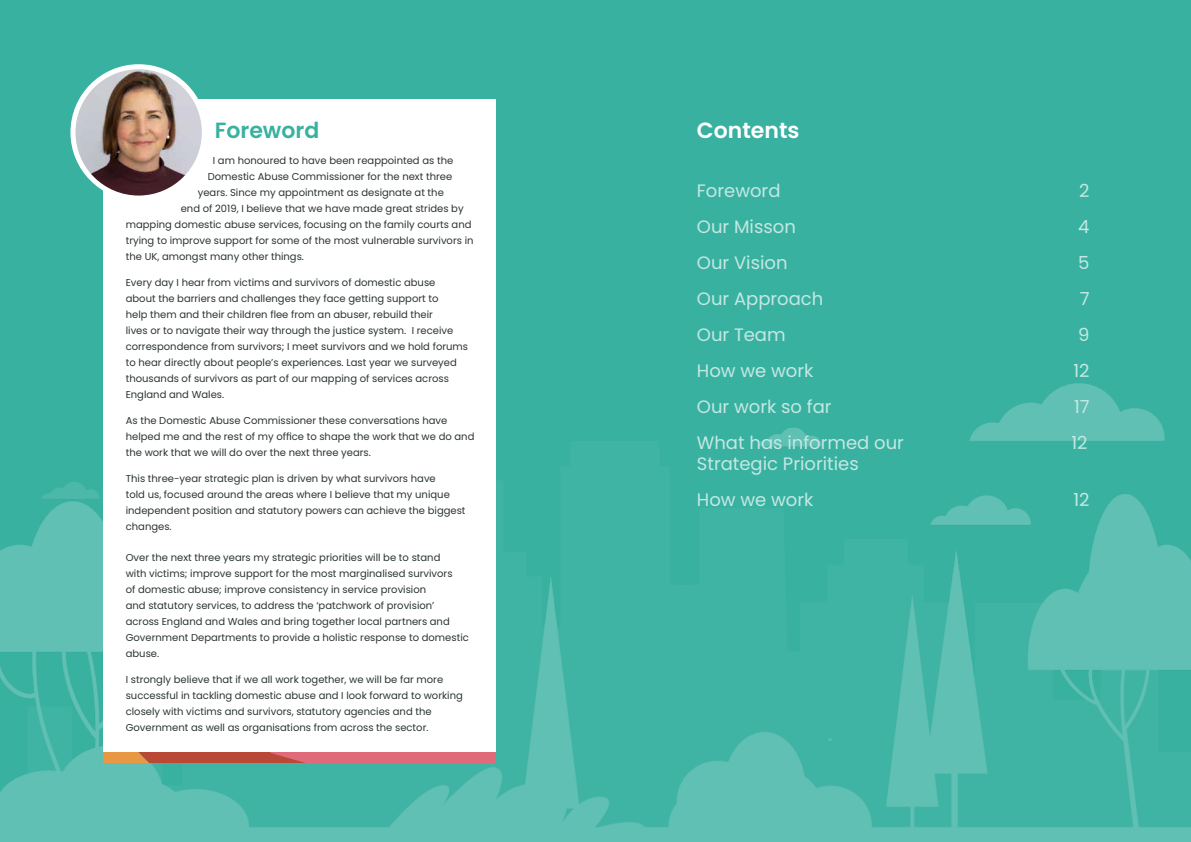
<style>
.page{position:relative;width:1191px;height:842px;background:#39b1a1}
.page>*{position:absolute;margin:0;border:0;box-sizing:border-box;transform-origin:0 0}
.t1{font:600 22px "Poppins";color:#39b1a1}
.t2{font:600 22px "Poppins";color:#fff}
.t3{font:18px/36px "Poppins";color:#c4e8e3}
.t4{font:10px/16px "Poppins";color:#2b3333}
</style>
<div class="page">
<img style="left:0;top:69px;width:1191px;height:773px">
<div style="left:103px;top:99px;width:393px;height:653px;background:#fff"></div>
<img style="left:73px;top:67px;width:131px;height:131px;border-radius:66px">
<div style="left:70px;top:64px;width:137px;height:137px;border:5px solid #fff;border-radius:50%"></div>
<svg style="left:103px;top:752px;width:393px;height:10px;background:#d3615b"></svg>
<h1 class="t1" style="left:215px;top:118px;width:106px">Foreword</h1>
<p class="t4" style="left:213px;top:153px;width:242px">I am honoured to have been reappointed as the</p>
<p class="t4" style="left:208px;top:169px;width:246px">Domestic Abuse Commissioner for the next three</p>
<p class="t4" style="left:198px;top:185px;width:248px">years. Since my appointment as designate at the</p>
<p class="t4" style="left:181px;top:201px;width:284px">end of 2019, I believe that we have made great strides by</p>
<p class="t4" style="left:126px;top:217px;width:347px">mapping domestic abuse services, focusing on the family courts and</p>
<p class="t4" style="left:126px;top:233px;width:349px">trying to improve support for some of the most vulnerable survivors in</p>
<p class="t4" style="left:126px;top:249px;width:180px">the UK, amongst many other things.</p>
<p class="t4" style="left:126px;top:275px;width:344px">Every day I hear from victims and survivors of domestic abuse<br>about the barriers and challenges they face getting support to<br>help them and their children flee from an abuser, rebuild their<br>lives or to navigate their way through the justice system. I receive correspondence from survivors; I meet survivors and we hold forums to hear directly about people’s experiences. Last year we surveyed thousands of survivors as part of our mapping of services across England and Wales.</p>
<p class="t4" style="left:126px;top:413px;width:350px">As the Domestic Abuse Commissioner these conversations have helped me and the rest of my office to shape the work that we do and the work that we will do over the next three years.</p>
<p class="t4" style="left:126px;top:471px;width:341px">This three-year strategic plan is driven by what survivors have<br>told us, focused around the areas where I believe that my unique independent position and statutory powers can achieve the biggest changes.</p>
<p class="t4" style="left:126px;top:550px;width:344px">Over the next three years my strategic priorities will be to stand<br>with victims; improve support for the most marginalised survivors<br>of domestic abuse; improve consistency in service provision<br>and statutory services, to address the ‘patchwork of provision’ across England and Wales and bring together local partners and Government Departments to provide a holistic response to domestic abuse.</p>
<p class="t4" style="left:126px;top:672px;width:338px">I strongly believe that if we all work together, we will be far more successful in tackling domestic abuse and I look forward to working closely with victims and survivors, statutory agencies and the Government as well as organisations from across the sector.</p>
<h1 class="t2" style="left:697px;top:118px;width:104px">Contents</h1>
<h2 class="t3" style="left:697px;top:173px;width:85px">Foreword</h2>
<h2 class="t3" style="left:1079px;top:173px;width:12px">2</h2>
<h2 class="t3" style="left:697px;top:209px;width:100px">Our Misson</h2>
<h2 class="t3" style="left:1078px;top:209px;width:13px">4</h2>
<h2 class="t3" style="left:697px;top:245px;width:92px">Our Vision</h2>
<h2 class="t3" style="left:1078px;top:245px;width:13px">5</h2>
<h2 class="t3" style="left:697px;top:281px;width:128px">Our Approach</h2>
<h2 class="t3" style="left:1079px;top:281px;width:11px">7</h2>
<h2 class="t3" style="left:697px;top:317px;width:90px">Our Team</h2>
<h2 class="t3" style="left:1078px;top:317px;width:13px">9</h2>
<h2 class="t3" style="left:697px;top:353px;width:118px">How we work</h2>
<h2 class="t3" style="left:1073px;top:353px;width:18px">12</h2>
<h2 class="t3" style="left:697px;top:389px;width:136px">Our work so far</h2>
<h2 class="t3" style="left:1074px;top:389px;width:17px">17</h2>
<h2 class="t3" style="left:697px;top:425px;width:209px">What has informed our</h2>
<h2 class="t3" style="left:1071px;top:425px;width:18px">12</h2>
<h2 class="t3" style="left:697px;top:446px;width:163px">Strategic Priorities<br>How we work</h2>
<h2 class="t3" style="left:1073px;top:482px;width:18px">12</h2>
</div>
